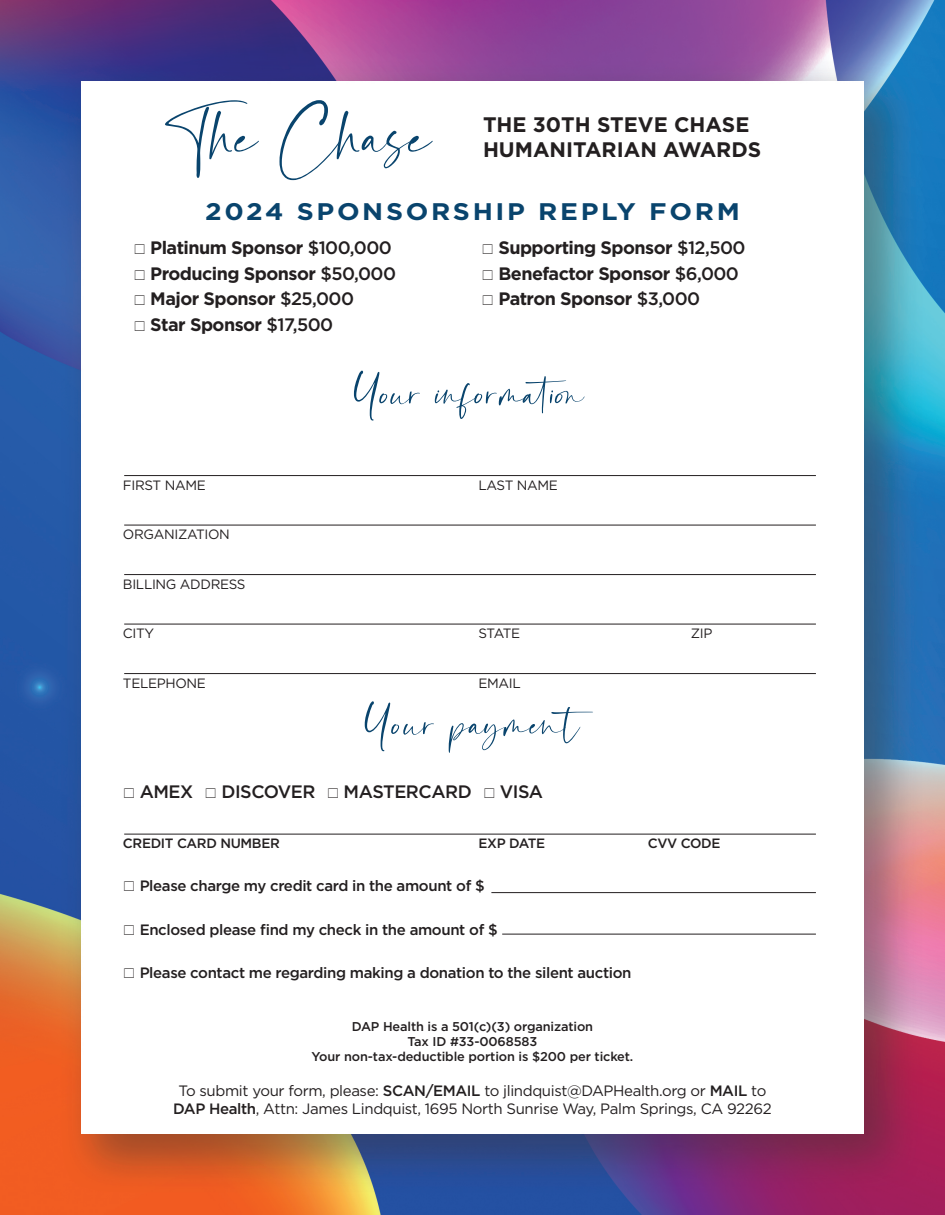
<style>
.page{position:relative;width:945px;height:1215px;background:#fff}
.page>*{position:absolute;margin:0;border:0;box-sizing:border-box;transform-origin:0 0}
.t1{font:84px "The Rickon";color:#09446d}
.t2{font:54px "The Rickon";letter-spacing:-.02em;color:#09446d}
.t3{font:54px "The Rickon";color:#09446d}
.t4{font:700 24px "Gotham";letter-spacing:.1em;color:#09446d;scale:1.11 1}
.t5{font:700 21px "Gotham";color:#231f20}
.t6{font:700 18px "Gotham";letter-spacing:-.03em;color:#231f20}
.t7{font:500 18px "Gotham";letter-spacing:-.025em;color:#231f20}
.t8{font:15px "Gotham";letter-spacing:-.025em;color:#231f20}
.t9{font:500 15px "Gotham";letter-spacing:-.025em;color:#231f20}
.t10{font:13.5px "Gotham";letter-spacing:-.025em;color:#231f20}
.t11{font:500 13.5px "Gotham";letter-spacing:-.025em;color:#231f20}
.t12{font:500 12.75px "Gotham";letter-spacing:-.01em;color:#231f20}
.s1{font-weight:500}
</style>
<div class="page">
<img style="left:0;top:0;width:945px;height:1215px">
<hr style="left:124px;top:475px;width:692px;height:1px;background:#231f20">
<hr style="left:124px;top:525px;width:692px;height:1px;background:#231f20">
<hr style="left:124px;top:574px;width:692px;height:1px;background:#231f20">
<hr style="left:124px;top:624px;width:692px;height:1px;background:#231f20">
<hr style="left:124px;top:673px;width:692px;height:1px;background:#231f20">
<hr style="left:124px;top:834px;width:692px;height:1px;background:#231f20">
<hr style="left:491px;top:892px;width:325px;height:1px;background:#231f20">
<hr style="left:502px;top:934px;width:314px;height:1px;background:#231f20">
<svg style="left:125px;top:789px;width:9px;height:9px"></svg>
<svg style="left:206px;top:789px;width:10px;height:9px"></svg>
<svg style="left:328px;top:789px;width:10px;height:9px"></svg>
<svg style="left:485px;top:789px;width:9px;height:9px"></svg>
<svg style="left:125px;top:882px;width:9px;height:9px"></svg>
<svg style="left:125px;top:925px;width:9px;height:10px"></svg>
<svg style="left:125px;top:969px;width:9px;height:9px"></svg>
<svg style="left:135px;top:245px;width:9px;height:9px"></svg>
<svg style="left:135px;top:270px;width:9px;height:10px"></svg>
<svg style="left:135px;top:296px;width:9px;height:9px"></svg>
<svg style="left:135px;top:321px;width:9px;height:10px"></svg>
<svg style="left:483px;top:245px;width:10px;height:9px"></svg>
<svg style="left:483px;top:270px;width:10px;height:10px"></svg>
<svg style="left:483px;top:296px;width:10px;height:9px"></svg>
<p class="t1" style="left:165px;top:90px;width:269px">The Chase</p>
<p class="t5" style="left:483px;top:110px;width:268px">THE 30TH STEVE CHASE</p>
<p class="t5" style="left:483px;top:135px;width:280px">HUMANITARIAN AWARDS</p>
<p class="t4" style="left:205px;top:196px;width:483px">2024 SPONSORSHIP REPLY FORM</p>
<p class="t6" style="left:150px;top:236px;width:243px">Platinum Sponsor <span class="s1">$100,000</span></p>
<p class="t6" style="left:150px;top:261px;width:247px">Producing Sponsor <span class="s1">$50,000</span></p>
<p class="t6" style="left:150px;top:287px;width:205px">Major Sponsor <span class="s1">$25,000</span></p>
<p class="t6" style="left:150px;top:312px;width:184px">Star Sponsor <span class="s1">$17,500</span></p>
<p class="t6" style="left:498px;top:236px;width:249px">Supporting Sponsor <span class="s1">$12,500</span></p>
<p class="t6" style="left:498px;top:261px;width:242px">Benefactor Sponsor <span class="s1">$6,000</span></p>
<p class="t6" style="left:498px;top:287px;width:203px">Patron Sponsor <span class="s1">$3,000</span></p>
<p class="t2" style="left:354px;top:363px;width:234px">Your information</p>
<p class="t10" style="left:123px;top:476px;width:84px">FIRST NAME</p>
<p class="t10" style="left:478px;top:476px;width:81px">LAST NAME</p>
<p class="t10" style="left:123px;top:526px;width:108px">ORGANIZATION</p>
<p class="t10" style="left:123px;top:575px;width:124px">BILLING ADDRESS</p>
<p class="t10" style="left:123px;top:625px;width:33px">CITY</p>
<p class="t10" style="left:478px;top:625px;width:43px">STATE</p>
<p class="t10" style="left:691px;top:625px;width:23px">ZIP</p>
<p class="t10" style="left:123px;top:674px;width:84px">TELEPHONE</p>
<p class="t10" style="left:478px;top:674px;width:44px">EMAIL</p>
<p class="t3" style="left:365px;top:694px;width:217px">Your payment</p>
<p class="t7" style="left:140px;top:780px;width:55px">AMEX</p>
<p class="t7" style="left:221px;top:780px;width:96px">DISCOVER</p>
<p class="t7" style="left:344px;top:780px;width:130px">MASTERCARD</p>
<p class="t7" style="left:500px;top:780px;width:45px">VISA</p>
<p class="t11" style="left:123px;top:834px;width:158px">CREDIT CARD NUMBER</p>
<p class="t11" style="left:478px;top:834px;width:68px">EXP DATE</p>
<p class="t11" style="left:648px;top:834px;width:74px">CVV CODE</p>
<p class="t9" style="left:140px;top:876px;width:347px">Please charge my credit card in the amount of $</p>
<p class="t9" style="left:140px;top:920px;width:360px">Enclosed please find my check in the amount of $</p>
<p class="t9" style="left:140px;top:963px;width:493px">Please contact me regarding making a donation to the silent auction</p>
<p class="t12" style="left:352px;top:1018px;width:243px">DAP Health is a 501(c)(3) organization</p>
<p class="t12" style="left:408px;top:1033px;width:131px">Tax ID #33-0068583</p>
<p class="t12" style="left:312px;top:1048px;width:323px">Your non-tax-deductible portion is $200 per ticket.</p>
<p class="t8" style="left:179px;top:1081px;width:589px">To submit your form, please: <span class="s1">SCAN/EMAIL</span> to jlindquist@DAPHealth.org or <span class="s1">MAIL</span> to</p>
<p class="t8" style="left:173px;top:1099px;width:600px"><span class="s1">DAP Health</span>, Attn: James Lindquist, 1695 North Sunrise Way, Palm Springs, CA 92262</p>
</div>
